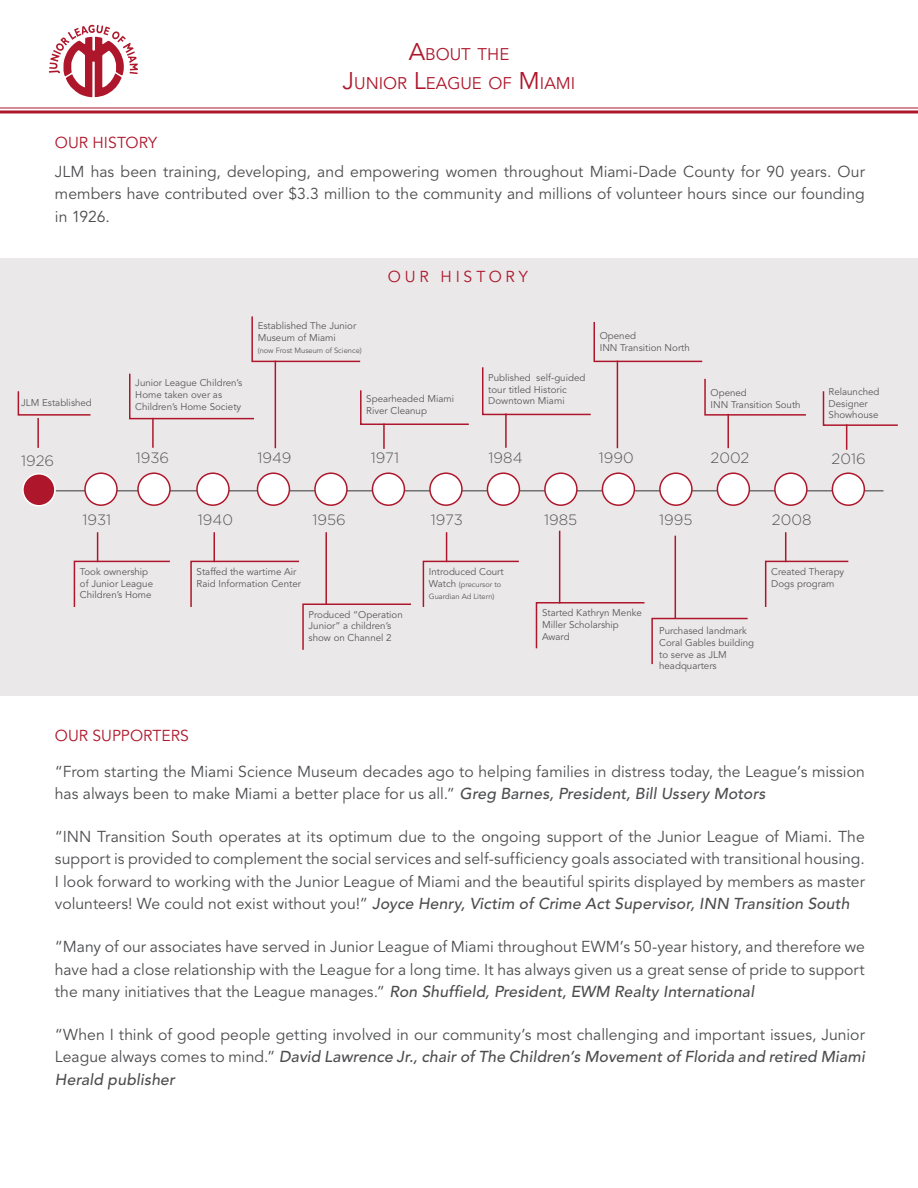
<style>
.page{position:relative;width:918px;height:1188px;background:#fff}
.page>*{position:absolute;margin:0;border:0;box-sizing:border-box;transform-origin:0 0}
.t1{font:16.8px/28.8px "Avenir LT Std";color:#ae172b;text-align:center}
.t2{font:15.75px/22.5px "Avenir LT Std";letter-spacing:.005em;color:#4c4d4f;text-align:justify}
.t3{font:15.75px "Avenir LT Std";color:#ae172b}
.t4{font:15.75px "Avenir LT Std";letter-spacing:.24em;color:#ae172b}
.t5{font:300 15px "Gotham";color:#57585a}
.t6{font:9.75px/11.7px "Avenir LT Std";color:#57585a}
.t7{font:7.5px/12px "Avenir LT Std";color:#57585a}
.s1{font-size:24px}
.s2{font-size:9.75px}
.s3{font-weight:500;font-style:italic}
</style>
<div class="page">
<svg style="left:0;top:108px;width:918px;height:6px"></svg>
<svg style="left:0;top:24px;width:918px;height:84px"></svg>
<svg style="left:49px;top:25px;width:89px;height:72px"></svg>
<div style="left:0;top:258px;width:918px;height:438px;background:#ebe8e9"></div>
<hr style="left:56px;top:490px;width:827px;height:2px;background:#717271">
<div style="left:85px;top:473px;width:32px;height:32px;background:#fff;border-radius:50%"></div>
<div style="left:84px;top:472px;width:34px;height:34px;border:2px solid #ae172b;border-radius:50%"></div>
<div style="left:138px;top:473px;width:32px;height:32px;background:#fff;border-radius:50%"></div>
<div style="left:137px;top:472px;width:34px;height:34px;border:2px solid #ae172b;border-radius:50%"></div>
<div style="left:197px;top:473px;width:32px;height:32px;background:#fff;border-radius:50%"></div>
<div style="left:196px;top:472px;width:34px;height:34px;border:2px solid #ae172b;border-radius:50%"></div>
<div style="left:257px;top:473px;width:32px;height:32px;background:#fff;border-radius:50%"></div>
<div style="left:257px;top:472px;width:33px;height:34px;border:2px solid #ae172b;border-radius:50%"></div>
<div style="left:315px;top:473px;width:32px;height:32px;background:#fff;border-radius:50%"></div>
<div style="left:314px;top:472px;width:34px;height:34px;border:2px solid #ae172b;border-radius:50%"></div>
<div style="left:372px;top:473px;width:32px;height:32px;background:#fff;border-radius:50%"></div>
<div style="left:372px;top:472px;width:33px;height:34px;border:2px solid #ae172b;border-radius:50%"></div>
<div style="left:430px;top:473px;width:32px;height:32px;background:#fff;border-radius:50%"></div>
<div style="left:429px;top:472px;width:34px;height:34px;border:2px solid #ae172b;border-radius:50%"></div>
<div style="left:487px;top:473px;width:32px;height:32px;background:#fff;border-radius:50%"></div>
<div style="left:487px;top:472px;width:33px;height:34px;border:2px solid #ae172b;border-radius:50%"></div>
<div style="left:545px;top:473px;width:32px;height:32px;background:#fff;border-radius:50%"></div>
<div style="left:544px;top:472px;width:34px;height:34px;border:2px solid #ae172b;border-radius:50%"></div>
<div style="left:602px;top:473px;width:32px;height:32px;background:#fff;border-radius:50%"></div>
<div style="left:602px;top:472px;width:33px;height:34px;border:2px solid #ae172b;border-radius:50%"></div>
<div style="left:775px;top:473px;width:32px;height:32px;background:#fff;border-radius:50%"></div>
<div style="left:774px;top:472px;width:34px;height:34px;border:2px solid #ae172b;border-radius:50%"></div>
<div style="left:832px;top:473px;width:32px;height:32px;background:#fff;border-radius:50%"></div>
<div style="left:832px;top:472px;width:33px;height:34px;border:2px solid #ae172b;border-radius:50%"></div>
<div style="left:660px;top:473px;width:32px;height:32px;background:#fff;border-radius:50%"></div>
<div style="left:659px;top:472px;width:34px;height:34px;border:2px solid #ae172b;border-radius:50%"></div>
<div style="left:717px;top:473px;width:32px;height:32px;background:#fff;border-radius:50%"></div>
<div style="left:717px;top:472px;width:33px;height:34px;border:2px solid #ae172b;border-radius:50%"></div>
<svg style="left:129px;top:373px;width:125px;height:47px"></svg>
<svg style="left:17px;top:391px;width:74px;height:25px"></svg>
<hr style="left:152px;top:418px;width:2px;height:30px;background:#ae172b">
<hr style="left:505px;top:413px;width:2px;height:35px;background:#ae172b">
<hr style="left:727px;top:414px;width:2px;height:34px;background:#ae172b">
<svg style="left:73px;top:560px;width:97px;height:47px"></svg>
<hr style="left:97px;top:532px;width:1px;height:30px;background:#ae172b">
<hr style="left:675px;top:536px;width:1px;height:83px;background:#ae172b">
<svg style="left:422px;top:560px;width:97px;height:47px"></svg>
<hr style="left:446px;top:532px;width:1px;height:30px;background:#ae172b">
<svg style="left:764px;top:560px;width:85px;height:47px"></svg>
<hr style="left:785px;top:532px;width:1px;height:30px;background:#ae172b">
<hr style="left:325px;top:532px;width:2px;height:73px;background:#ae172b">
<svg style="left:535px;top:601px;width:213px;height:64px"></svg>
<hr style="left:559px;top:531px;width:1px;height:73px;background:#ae172b">
<svg style="left:190px;top:560px;width:221px;height:90px"></svg>
<hr style="left:213px;top:532px;width:2px;height:30px;background:#ae172b">
<svg style="left:251px;top:316px;width:110px;height:47px"></svg>
<svg style="left:482px;top:321px;width:324px;height:95px"></svg>
<hr style="left:275px;top:361px;width:1px;height:87px;background:#ae172b">
<hr style="left:617px;top:361px;width:1px;height:87px;background:#ae172b">
<svg style="left:360px;top:390px;width:109px;height:35px"></svg>
<hr style="left:383px;top:424px;width:2px;height:25px;background:#ae172b">
<svg style="left:822px;top:391px;width:76px;height:59px"></svg>
<div style="left:23px;top:474px;width:32px;height:32px;background:#ae172b;border-radius:50%"></div>
<div style="left:22px;top:473px;width:34px;height:34px;border:2px solid #fff;border-radius:50%"></div>
<hr style="left:37px;top:418px;width:2px;height:30px;background:#ae172b">
<p class="t1" style="left:343px;top:40px;width:234px"><span class="s1">A</span>BOUT THE<br><span class="s1">J</span>UNIOR <span class="s1">L</span>EAGUE OF <span class="s1">M</span>IAMI</p>
<p class="t3" style="left:55px;top:133px;width:104px">OUR HISTORY</p>
<p class="t2" style="left:55px;top:161px;width:812px">JLM has been training, developing, and empowering women throughout Miami-Dade County for 90 years. Our members have contributed over $3.3 million to the community and millions of volunteer hours since our founding in 1926.</p>
<p class="t4" style="left:388px;top:268px;width:142px">OUR HISTORY</p>
<p class="t6" style="left:258px;top:320px;width:100px">Established The Junior<br>Museum of Miami</p>
<p class="t7" style="left:258px;top:345px;width:106px">(now Frost Museum of Science)</p>
<p class="t6" style="left:600px;top:330px;width:38px">Opened</p>
<p class="t6" style="left:600px;top:342px;width:92px">INN Transition North</p>
<p class="t6" style="left:21px;top:397px;width:72px">JLM Established</p>
<p class="t6" style="left:135px;top:377px;width:108px">Junior League Children’s<br>Home taken over as<br>Children’s Home Society</p>
<p class="t6" style="left:366px;top:393px;width:89px">Spearheaded Miami</p>
<p class="t6" style="left:366px;top:405px;width:62px">River Cleanup</p>
<p class="t6" style="left:488px;top:372px;width:99px">Published self-guided tour titled Historic<br>Downtown Miami</p>
<p class="t6" style="left:711px;top:388px;width:38px">Opened</p>
<p class="t6" style="left:711px;top:399px;width:92px">INN Transition South</p>
<p class="t6" style="left:829px;top:386px;width:52px">Relaunched</p>
<p class="t6" style="left:829px;top:398px;width:41px">Designer</p>
<p class="t6" style="left:829px;top:409px;width:51px">Showhouse</p>
<p class="t5" style="left:21px;top:451px;width:34px">1926</p>
<p class="t5" style="left:136px;top:448px;width:35px">1936</p>
<p class="t5" style="left:257px;top:448px;width:36px">1949</p>
<p class="t5" style="left:371px;top:448px;width:30px">1971</p>
<p class="t5" style="left:489px;top:448px;width:36px">1984</p>
<p class="t5" style="left:599px;top:448px;width:36px">1990</p>
<p class="t5" style="left:711px;top:448px;width:40px">2002</p>
<p class="t5" style="left:832px;top:449px;width:36px">2016</p>
<p class="t5" style="left:83px;top:511px;width:30px">1931</p>
<p class="t5" style="left:198px;top:511px;width:37px">1940</p>
<p class="t5" style="left:313px;top:511px;width:35px">1956</p>
<p class="t5" style="left:431px;top:511px;width:33px">1973</p>
<p class="t5" style="left:544px;top:511px;width:35px">1985</p>
<p class="t5" style="left:659px;top:511px;width:35px">1995</p>
<p class="t5" style="left:772px;top:511px;width:41px">2008</p>
<p class="t6" style="left:80px;top:566px;width:75px">Took ownership of Junior League<br>Children’s Home</p>
<p class="t6" style="left:197px;top:566px;width:106px">Staffed the wartime Air<br>Raid Information Center</p>
<p class="t6" style="left:429px;top:566px;width:76px">Introduced Court</p>
<p class="t7" style="left:429px;top:579px;width:74px"><span class="s2">Watch</span> (precursor to<br>Guardian Ad Litern)</p>
<p class="t6" style="left:309px;top:609px;width:96px">Produced “Operation<br>Junior” a children’s show on Channel 2</p>
<p class="t6" style="left:542px;top:607px;width:101px">Started Kathryn Menke<br>Miller Scholarship<br>Award</p>
<p class="t6" style="left:659px;top:625px;width:96px">Purchased landmark<br>Coral Gables building to serve as JLM headquarters</p>
<p class="t6" style="left:771px;top:566px;width:75px">Created Therapy</p>
<p class="t6" style="left:771px;top:578px;width:65px">Dogs program</p>
<p class="t3" style="left:55px;top:726px;width:135px">OUR SUPPORTERS</p>
<p class="t2" style="left:55px;top:760px;width:812px">“From starting the Miami Science Museum decades ago to helping families in distress today, the League’s mission has always been to make Miami a better place for us all.” <span class="s3">Greg Barnes, President, Bill Ussery Motors</span></p>
<p class="t2" style="left:55px;top:826px;width:812px">“INN Transition South operates at its optimum due to the ongoing support of the Junior League of Miami. The support is provided to complement the social services and self-sufficiency goals associated with transitional housing.<br>I look forward to working with the Junior League of Miami and the beautiful spirits displayed by members as master volunteers! We could not exist without you!” <span class="s3">Joyce Henry, Victim of Crime Act Supervisor, INN Transition South</span></p>
<p class="t2" style="left:55px;top:936px;width:812px">“Many of our associates have served in Junior League of Miami throughout EWM’s 50-year history, and therefore we have had a close relationship with the League for a long time. It has always given us a great sense of pride to support the many initiatives that the League manages.” <span class="s3">Ron Shuffield, President, EWM Realty International</span></p>
<p class="t2" style="left:55px;top:1024px;width:812px">“When I think of good people getting involved in our community’s most challenging and important issues, Junior League always comes to mind.” <span class="s3">David Lawrence Jr., chair of The Children’s Movement of Florida and retired Miami Herald publisher</span></p>
</div>
